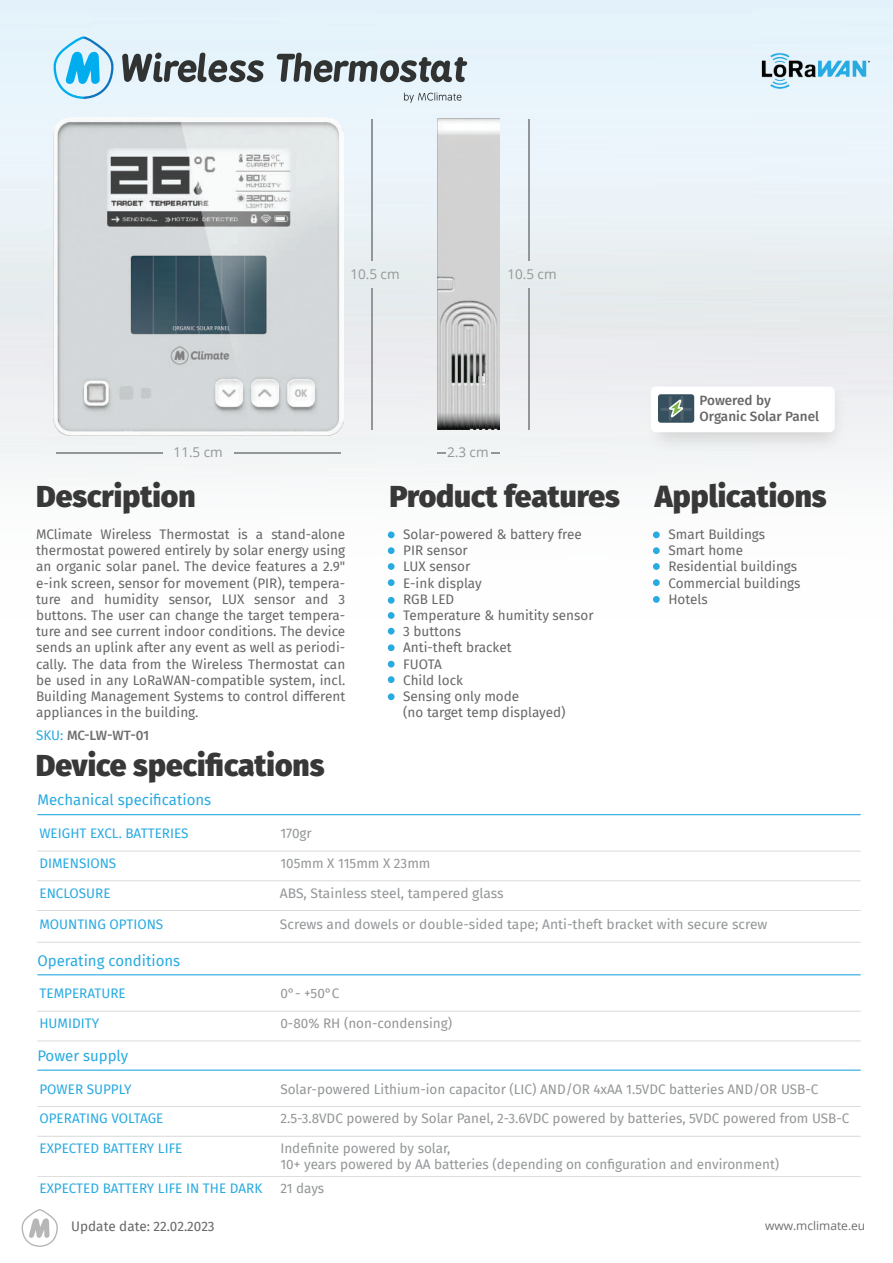
<style>
.page{position:relative;width:893px;height:1263px;background:#fff}
.page>*{position:absolute;margin:0;border:0;box-sizing:border-box;transform-origin:0 0}
.t1{font:900 30px "Fira Sans";color:#373837}
.t2{font:15px "Fira Sans";color:#29aae1}
.t3{font:13.5px/16.2px "Fira Sans";color:#676768}
.t4{font:13.5px/16.2px "Fira Sans";color:#939698}
.t5{font:13.5px "Fira Sans";color:#29aae1}
.t6{font:500 13.5px/16.2px "Fira Sans";color:#676768}
.t7{font:13.5px "Open Sans";color:#939698}
.t8{font:500 13.5px "Fira Sans";letter-spacing:-.015em;color:#6f6e6f}
.t9{font:12px "Open Sans";color:#6e6e6e}
.s1{font-weight:400;color:#29aae1}
</style>
<div class="page">
<img style="left:0;top:0;width:893px;height:618px">
<hr style="left:37px;top:851px;width:824px;height:1px;background:#939698">
<hr style="left:37px;top:814px;width:824px;height:1px;background:#29aae1">
<hr style="left:37px;top:880px;width:824px;height:1px;background:#939698">
<hr style="left:37px;top:910px;width:824px;height:1px;background:#939698">
<hr style="left:37px;top:942px;width:824px;height:1px;background:#939698">
<svg style="left:22px;top:1209px;width:36px;height:38px"></svg>
<hr style="left:372px;top:288px;width:1px;height:142px;background:#939698">
<hr style="left:372px;top:119px;width:1px;height:142px;background:#939698">
<hr style="left:529px;top:288px;width:1px;height:142px;background:#939698">
<hr style="left:529px;top:119px;width:1px;height:142px;background:#939698">
<hr style="left:37px;top:1106px;width:824px;height:1px;background:#939698">
<hr style="left:37px;top:1069px;width:824px;height:2px;background:#29aae1">
<hr style="left:37px;top:1136px;width:824px;height:1px;background:#939698">
<hr style="left:37px;top:1176px;width:824px;height:1px;background:#939698">
<hr style="left:37px;top:1011px;width:824px;height:1px;background:#939698">
<hr style="left:37px;top:974px;width:824px;height:1px;background:#29aae1">
<hr style="left:37px;top:1040px;width:824px;height:1px;background:#939698">
<img style="left:754px;top:43px;width:123px;height:54px">
<div style="left:388px;top:531px;width:7px;height:7px;background:#29aae1;border-radius:50%"></div>
<div style="left:388px;top:563px;width:7px;height:7px;background:#29aae1;border-radius:50%"></div>
<div style="left:388px;top:547px;width:7px;height:7px;background:#29aae1;border-radius:50%"></div>
<div style="left:388px;top:579px;width:7px;height:7px;background:#29aae1;border-radius:50%"></div>
<div style="left:388px;top:597px;width:7px;height:7px;background:#29aae1;border-radius:50%"></div>
<div style="left:388px;top:612px;width:7px;height:7px;background:#29aae1;border-radius:50%"></div>
<div style="left:388px;top:628px;width:7px;height:6px;background:#29aae1;border-radius:50%"></div>
<div style="left:388px;top:644px;width:7px;height:7px;background:#29aae1;border-radius:50%"></div>
<div style="left:388px;top:661px;width:7px;height:6px;background:#29aae1;border-radius:50%"></div>
<div style="left:388px;top:676px;width:7px;height:7px;background:#29aae1;border-radius:50%"></div>
<div style="left:388px;top:693px;width:7px;height:7px;background:#29aae1;border-radius:50%"></div>
<div style="left:653px;top:531px;width:7px;height:7px;background:#29aae1;border-radius:50%"></div>
<div style="left:653px;top:547px;width:7px;height:7px;background:#29aae1;border-radius:50%"></div>
<div style="left:653px;top:563px;width:7px;height:7px;background:#29aae1;border-radius:50%"></div>
<div style="left:653px;top:579px;width:7px;height:7px;background:#29aae1;border-radius:50%"></div>
<div style="left:653px;top:596px;width:7px;height:7px;background:#29aae1;border-radius:50%"></div>
<hr style="left:234px;top:452px;width:106px;height:2px;background:#939698">
<hr style="left:57px;top:452px;width:106px;height:2px;background:#939698">
<svg style="left:437px;top:452px;width:8px;height:2px"></svg>
<svg style="left:491px;top:452px;width:8px;height:2px"></svg>
<svg style="left:53px;top:36px;width:61px;height:63px"></svg>
<svg style="left:122px;top:53px;width:142px;height:29px"></svg>
<svg style="left:277px;top:53px;width:190px;height:29px"></svg>
<svg style="left:404px;top:93px;width:57px;height:10px"></svg>
<img style="left:437px;top:119px;width:63px;height:311px">
<img style="left:638px;top:374px;width:216px;height:86px">
<div style="left:651px;top:386px;width:184px;height:46px;background:#fff;border-radius:5px"></div>
<div style="left:658px;top:394px;width:36px;height:29px;background:#37505f;border-radius:3px"></div>
<hr style="left:669px;top:396px;width:3px;height:25px;background:#4f646d">
<hr style="left:680px;top:396px;width:3px;height:25px;background:#4f646d">
<hr style="left:660px;top:408px;width:32px;height:3px;background:#4f646d;border-radius:2px">
<svg style="left:669px;top:399px;width:15px;height:19px"></svg>
<img style="left:53px;top:117px;width:290px;height:318px">
<p class="t7" style="left:350px;top:264px;width:51px">10.5 cm</p>
<p class="t7" style="left:507px;top:264px;width:51px">10.5 cm</p>
<p class="t7" style="left:174px;top:443px;width:51px">11.5 cm</p>
<p class="t7" style="left:447px;top:443px;width:43px">2.3 cm</p>
<h1 class="t1" style="left:36px;top:469px;width:161px">Description</h1>
<p class="t3" style="left:36px;top:526px;width:311px;text-align:justify">MClimate Wireless Thermostat is a stand-alone thermostat powered entirely by solar energy using an organic solar panel. The device features a 2.9" e-ink screen, sensor for movement (PIR), tempera&shy;ture and humidity sensor, LUX sensor and 3 buttons. The user can change the target tempera&shy;ture and see current indoor conditions. The device sends an uplink after any event as well as periodi&shy;cally. The data from the Wireless Thermostat can be used in any LoRaWAN-compatible system, incl.<br>Building Management Systems to control different appliances in the building.</p>
<p class="t8" style="left:36px;top:724px;width:115px"><span class="s1">SKU:</span> MC-LW-WT-01</p>
<h1 class="t1" style="left:36px;top:738px;width:290px">Device specifications</h1>
<p class="t2" style="left:37px;top:789px;width:175px">Mechanical specifications</p>
<h1 class="t1" style="left:390px;top:469px;width:232px">Product features</h1>
<p class="t3" style="left:403px;top:526px;width:192px">Solar-powered &amp; battery free<br>PIR sensor<br>LUX sensor<br>E-ink display<br>RGB LED<br>Temperature &amp; humitity sensor<br>3 buttons<br>Anti-theft bracket<br>FUOTA<br>Child lock<br>Sensing only mode<br>(no target temp displayed)</p>
<p class="t6" style="left:699px;top:391px;width:121px">Powered by<br>Organic Solar Panel</p>
<h1 class="t1" style="left:655px;top:469px;width:173px">Applications</h1>
<p class="t3" style="left:668px;top:526px;width:134px">Smart Buildings<br>Smart home<br>Residential buildings<br>Commercial buildings<br>Hotels</p>
<p class="t5" style="left:39px;top:823px;width:151px">WEIGHT EXCL. BATTERIES</p>
<p class="t4" style="left:280px;top:825px;width:33px">170gr</p>
<p class="t5" style="left:39px;top:853px;width:78px">DIMENSIONS</p>
<p class="t4" style="left:280px;top:855px;width:152px">105mm X 115mm X 23mm</p>
<p class="t5" style="left:39px;top:883px;width:73px">ENCLOSURE</p>
<p class="t4" style="left:280px;top:884px;width:225px">ABS, Stainless steel, tampered glass</p>
<p class="t5" style="left:39px;top:914px;width:125px">MOUNTING OPTIONS</p>
<p class="t4" style="left:280px;top:916px;width:489px">Screws and dowels or double-sided tape; Anti-theft bracket with secure screw</p>
<p class="t2" style="left:37px;top:949px;width:144px">Operating conditions</p>
<p class="t5" style="left:39px;top:983px;width:88px">TEMPERATURE</p>
<p class="t4" style="left:280px;top:985px;width:61px">0°- +50°C</p>
<p class="t5" style="left:39px;top:1013px;width:61px">HUMIDITY</p>
<p class="t4" style="left:280px;top:1015px;width:173px">0-80% RH (non-condensing)</p>
<p class="t2" style="left:37px;top:1044px;width:92px">Power supply</p>
<p class="t5" style="left:39px;top:1079px;width:94px">POWER SUPPLY</p>
<p class="t4" style="left:280px;top:1080px;width:540px">Solar-powered Lithium-ion capacitor (LIC) AND/OR 4xAA 1.5VDC batteries AND/OR USB-C</p>
<p class="t5" style="left:39px;top:1108px;width:125px">OPERATING VOLTAGE</p>
<p class="t4" style="left:280px;top:1110px;width:571px">2.5-3.8VDC powered by Solar Panel, 2-3.6VDC powered by batteries, 5VDC powered from USB-C</p>
<p class="t5" style="left:39px;top:1138px;width:145px">EXPECTED BATTERY LIFE</p>
<p class="t4" style="left:280px;top:1140px;width:500px">Indefinite powered by solar,<br>10+ years powered by AA batteries (depending on configuration and environment)</p>
<p class="t5" style="left:39px;top:1178px;width:224px">EXPECTED BATTERY LIFE IN THE DARK</p>
<p class="t4" style="left:280px;top:1180px;width:45px">21 days</p>
<p class="t3" style="left:71px;top:1218px;width:145px">Update date: 22.02.2023</p>
<p class="t9" style="left:765px;top:1218px;width:102px">www.mclimate.eu</p>
</div>
